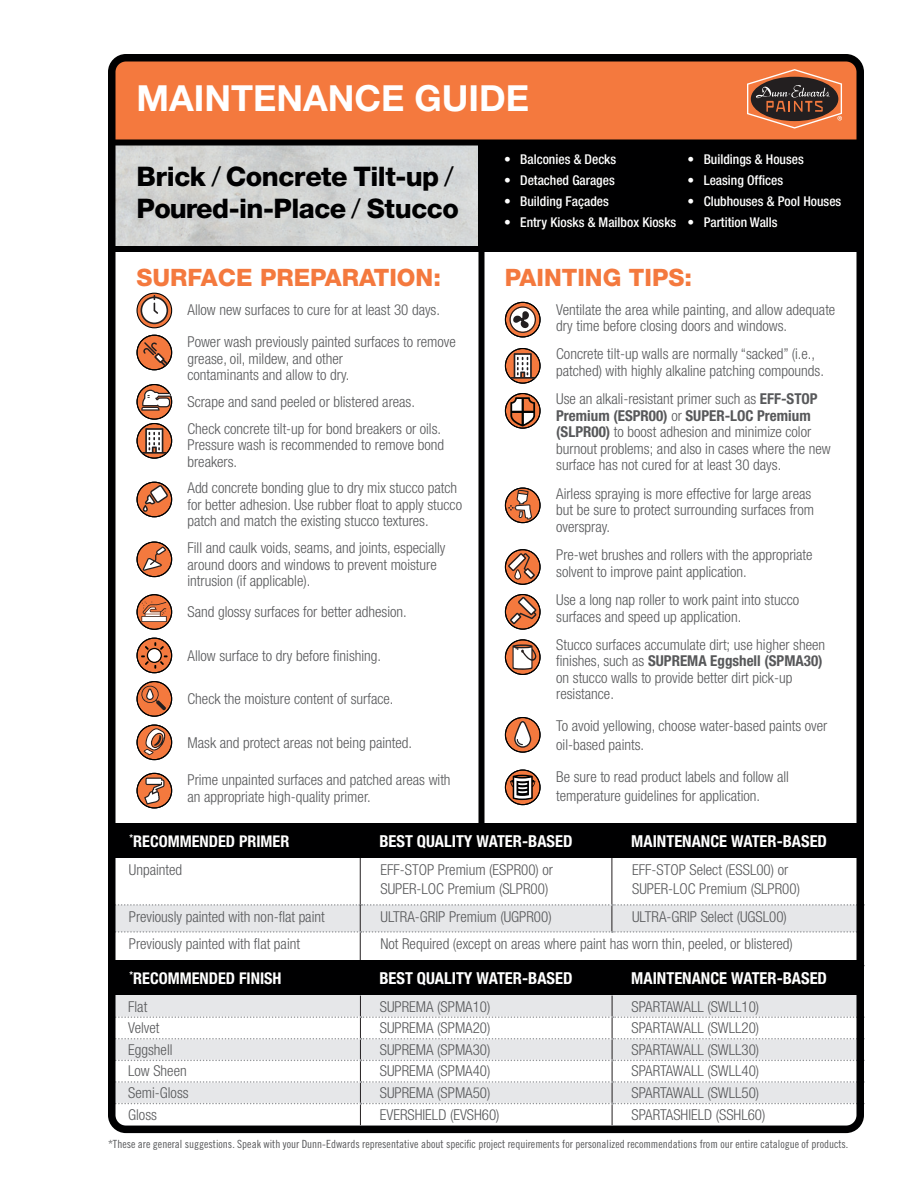
<style>
.page{position:relative;width:918px;height:1188px;background:#fff}
.page>*{position:absolute;margin:0;border:0;box-sizing:border-box;transform-origin:0 0}
.Maintenance_Guide{font:700 36px "Helvetica Neue LT Std";color:#fff}
.Substrate{font:800 27px/31.5px "Helvetica Neue LT Std";letter-spacing:-.02em;color:#000001}
.Orange_Subs{font:800 24px "Helvetica Neue LT Std";color:#f4793e}
.Table_Reverse_2{font:700 condensed 16.5px "Helvetica Neue LT Std";color:#fff}
.Table_Reverse{font:700 condensed 16.2px "Helvetica Neue LT Std";color:#fff}
.Bullets_3{font:300 condensed 15px/16.5px "Helvetica Neue LT Std";color:#57585a}
.Table_Body{font:300 condensed 15px/19.2px "Helvetica Neue LT Std";color:#57585a}
.t1{font:500 condensed 13.5px "Helvetica Neue LT Std";color:#fff}
.Legal{font:11.25px "Trade Gothic Cond Eighteen";color:#57585a}
.s1{font-weight:400}
.s2{font-weight:700}
</style>
<div class="page">
<div style="left:117px;top:63px;width:738px;height:77px;background:#f4793e"></div>
<img style="left:117px;top:146px;width:361px;height:100px">
<svg style="left:747px;top:69px;width:95px;height:60px"></svg>
<div style="left:112px;top:246px;width:749px;height:6px;background:#000001"></div>
<div style="left:112px;top:140px;width:749px;height:6px;background:#000001"></div>
<hr style="left:612px;top:858px;width:1px;height:46px;background:#231f20">
<hr style="left:360px;top:858px;width:1px;height:47px;background:#231f20">
<svg style="left:117px;top:904px;width:738px;height:29px"></svg>
<hr style="left:360px;top:933px;width:1px;height:32px;background:#231f20">
<div style="left:112px;top:823px;width:748px;height:35px;background:#000001"></div>
<svg style="left:505px;top:549px;width:36px;height:36px"></svg>
<svg style="left:505px;top:769px;width:36px;height:36px"></svg>
<svg style="left:117px;top:996px;width:738px;height:128px"></svg>
<div style="left:112px;top:960px;width:748px;height:35px;background:#000001"></div>
<svg style="left:137px;top:773px;width:35px;height:36px"></svg>
<svg style="left:505px;top:717px;width:36px;height:36px"></svg>
<div style="left:478px;top:143px;width:383px;height:106px;background:#000001"></div>
<svg style="left:505px;top:348px;width:36px;height:36px"></svg>
<svg style="left:137px;top:482px;width:35px;height:35px"></svg>
<svg style="left:137px;top:541px;width:35px;height:36px"></svg>
<svg style="left:137px;top:681px;width:35px;height:36px"></svg>
<svg style="left:505px;top:393px;width:36px;height:36px"></svg>
<svg style="left:505px;top:487px;width:36px;height:37px"></svg>
<svg style="left:505px;top:594px;width:36px;height:36px"></svg>
<svg style="left:505px;top:639px;width:36px;height:36px"></svg>
<div style="left:108px;top:54px;width:756px;height:1079px;border:8px solid #000001;border-radius:14px"></div>
<svg style="left:137px;top:335px;width:35px;height:35px"></svg>
<svg style="left:156px;top:355px;width:7px;height:6px"></svg>
<svg style="left:137px;top:724px;width:35px;height:36px"></svg>
<svg style="left:137px;top:594px;width:35px;height:36px"></svg>
<svg style="left:137px;top:638px;width:35px;height:35px"></svg>
<svg style="left:505px;top:302px;width:36px;height:36px"></svg>
<div style="left:478px;top:251px;width:6px;height:576px;background:#000001"></div>
<svg style="left:137px;top:293px;width:35px;height:35px"></svg>
<div style="left:137px;top:293px;width:35px;height:35px;border:1px solid #000001;border-radius:50%"></div>
<svg style="left:141px;top:295px;width:27px;height:29px"></svg>
<svg style="left:137px;top:384px;width:35px;height:75px"></svg>
<p class="Maintenance_Guide" style="left:137px;top:76px;width:394px">MAINTENANCE GUIDE</p>
<p class="Substrate" style="left:137px;top:161px;width:324px">Brick <span class="s1">/</span> Concrete Tilt-up <span class="s1">/<br></span>Poured-in-Place <span class="s1">/</span> Stucco</p>
<p class="t1" style="left:504px;top:151px;width:114px">• Balconies &amp; Decks</p>
<p class="t1" style="left:504px;top:172px;width:112px">• Detached Garages</p>
<p class="t1" style="left:504px;top:193px;width:106px">• Building Façades</p>
<p class="t1" style="left:504px;top:214px;width:174px">• Entry Kiosks &amp; Mailbox Kiosks</p>
<p class="t1" style="left:687px;top:151px;width:118px">• Buildings &amp; Houses</p>
<p class="t1" style="left:687px;top:172px;width:97px">• Leasing Offices</p>
<p class="t1" style="left:687px;top:193px;width:155px">• Clubhouses &amp; Pool Houses</p>
<p class="t1" style="left:687px;top:214px;width:92px">• Partition Walls</p>
<p class="Orange_Subs" style="left:137px;top:263px;width:306px">SURFACE PREPARATION:</p>
<p class="Bullets_3" style="left:188px;top:301px;width:254px">Allow new surfaces to cure for at least 30 days.</p>
<p class="Bullets_3" style="left:188px;top:334px;width:270px">Power wash previously painted surfaces to remove grease, oil, mildew, and other<br>contaminants and allow to dry.</p>
<p class="Bullets_3" style="left:188px;top:393px;width:229px">Scrape and sand peeled or blistered areas.</p>
<p class="Bullets_3" style="left:188px;top:420px;width:258px">Check concrete tilt-up for bond breakers or oils.<br>Pressure wash is recommended to remove bond breakers.</p>
<p class="Bullets_3" style="left:188px;top:480px;width:276px">Add concrete bonding glue to dry mix stucco patch for better adhesion. Use rubber float to apply stucco patch and match the existing stucco textures.</p>
<p class="Bullets_3" style="left:188px;top:539px;width:259px">Fill and caulk voids, seams, and joints, especially around doors and windows to prevent moisture intrusion (if applicable).</p>
<p class="Bullets_3" style="left:188px;top:603px;width:221px">Sand glossy surfaces for better adhesion.</p>
<p class="Bullets_3" style="left:188px;top:647px;width:195px">Allow surface to dry before finishing.</p>
<p class="Bullets_3" style="left:188px;top:690px;width:208px">Check the moisture content of surface.</p>
<p class="Bullets_3" style="left:188px;top:734px;width:226px">Mask and protect areas not being painted.</p>
<p class="Bullets_3" style="left:188px;top:771px;width:265px">Prime unpainted surfaces and patched areas with an appropriate high-quality primer.</p>
<p class="Orange_Subs" style="left:505px;top:263px;width:189px">PAINTING TIPS:</p>
<p class="Bullets_3" style="left:556px;top:301px;width:281px">Ventilate the area while painting, and allow adequate dry time before closing doors and windows.</p>
<p class="Bullets_3" style="left:556px;top:346px;width:269px">Concrete tilt-up walls are normally “sacked” (i.e., patched) with highly alkaline patching compounds.</p>
<p class="Bullets_3" style="left:556px;top:391px;width:276px">Use an alkali-resistant primer such as <span class="s2">EFF-STOP Premium (ESPR00)</span> or <span class="s2">SUPER-LOC Premium (SLPR00)</span> to boost adhesion and minimize color burnout problems; and also in cases where the new surface has not cured for at least 30 days.</p>
<p class="Bullets_3" style="left:556px;top:485px;width:259px">Airless spraying is more effective for large areas but be sure to protect surrounding surfaces from overspray.</p>
<p class="Bullets_3" style="left:556px;top:546px;width:258px">Pre-wet brushes and rollers with the appropriate solvent to improve paint application.</p>
<p class="Bullets_3" style="left:556px;top:591px;width:245px">Use a long nap roller to work paint into stucco surfaces and speed up application.</p>
<p class="Bullets_3" style="left:556px;top:636px;width:270px">Stucco surfaces accumulate dirt; use higher sheen finishes, such as <span class="s2">SUPREMA Eggshell (SPMA30) </span>on stucco walls to provide better dirt pick-up resistance.</p>
<p class="Bullets_3" style="left:556px;top:716px;width:273px;line-height:19.5px">To avoid yellowing, choose water-based paints over oil-based paints.</p>
<p class="Bullets_3" style="left:556px;top:766px;width:234px;line-height:19.5px">Be sure to read product labels and follow all temperature guidelines for application.</p>
<p class="Table_Reverse" style="left:130px;top:831px;width:161px"><sup>*</sup>RECOMMENDED PRIMER</p>
<p class="Table_Reverse_2" style="left:379px;top:831px;width:195px">BEST QUALITY WATER-BASED</p>
<p class="Table_Reverse_2" style="left:631px;top:831px;width:197px">MAINTENANCE WATER-BASED</p>
<p class="Table_Body" style="left:129px;top:860px;width:55px">Unpainted</p>
<p class="Table_Body" style="left:381px;top:860px;width:174px">EFF-STOP Premium (ESPR00) or<br>SUPER-LOC Premium (SLPR00)</p>
<p class="Table_Body" style="left:632px;top:860px;width:169px">EFF-STOP Select (ESSL00) or<br>SUPER-LOC Premium (SLPR00)</p>
<p class="Table_Body" style="left:129px;top:907px;width:197px">Previously painted with non-flat paint</p>
<p class="Table_Body" style="left:381px;top:907px;width:173px">ULTRA-GRIP Premium (UGPR00)</p>
<p class="Table_Body" style="left:632px;top:907px;width:156px">ULTRA-GRIP Select (UGSL00)</p>
<p class="Table_Body" style="left:129px;top:934px;width:173px">Previously painted with flat paint</p>
<p class="Table_Body" style="left:381px;top:934px;width:414px">Not Required (except on areas where paint has worn thin, peeled, or blistered)</p>
<p class="Table_Reverse" style="left:130px;top:968px;width:153px"><sup>*</sup>RECOMMENDED FINISH</p>
<p class="Table_Reverse_2" style="left:379px;top:968px;width:195px">BEST QUALITY WATER-BASED</p>
<p class="Table_Reverse_2" style="left:631px;top:968px;width:197px">MAINTENANCE WATER-BASED</p>
<p class="Table_Body" style="left:128px;top:997px;width:21px">Flat</p>
<p class="Table_Body" style="left:380px;top:997px;width:112px">SUPREMA (SPMA10)</p>
<p class="Table_Body" style="left:631px;top:997px;width:129px">SPARTAWALL (SWLL10)</p>
<p class="Table_Body" style="left:128px;top:1018px;width:33px">Velvet</p>
<p class="Table_Body" style="left:380px;top:1018px;width:112px">SUPREMA (SPMA20)</p>
<p class="Table_Body" style="left:631px;top:1018px;width:129px">SPARTAWALL (SWLL20)</p>
<p class="Table_Body" style="left:128px;top:1040px;width:46px">Eggshell</p>
<p class="Table_Body" style="left:380px;top:1040px;width:112px">SUPREMA (SPMA30)</p>
<p class="Table_Body" style="left:631px;top:1040px;width:129px">SPARTAWALL (SWLL30)</p>
<p class="Table_Body" style="left:128px;top:1061px;width:60px">Low Sheen</p>
<p class="Table_Body" style="left:380px;top:1061px;width:112px">SUPREMA (SPMA40)</p>
<p class="Table_Body" style="left:631px;top:1061px;width:129px">SPARTAWALL (SWLL40)</p>
<p class="Table_Body" style="left:128px;top:1083px;width:62px">Semi-Gloss</p>
<p class="Table_Body" style="left:380px;top:1083px;width:112px">SUPREMA (SPMA50)</p>
<p class="Table_Body" style="left:631px;top:1083px;width:129px">SPARTAWALL (SWLL50)</p>
<p class="Table_Body" style="left:128px;top:1105px;width:30px">Gloss</p>
<p class="Table_Body" style="left:380px;top:1105px;width:121px">EVERSHIELD (EVSH60)</p>
<p class="Table_Body" style="left:631px;top:1105px;width:135px">SPARTASHIELD (SSHL60)</p>
<p class="Legal" style="left:108px;top:1137px;width:742px">*These are general suggestions. Speak with your Dunn-Edwards representative about specific project requirements for personalized recommendations from our entire catalogue of products.</p>
</div>
